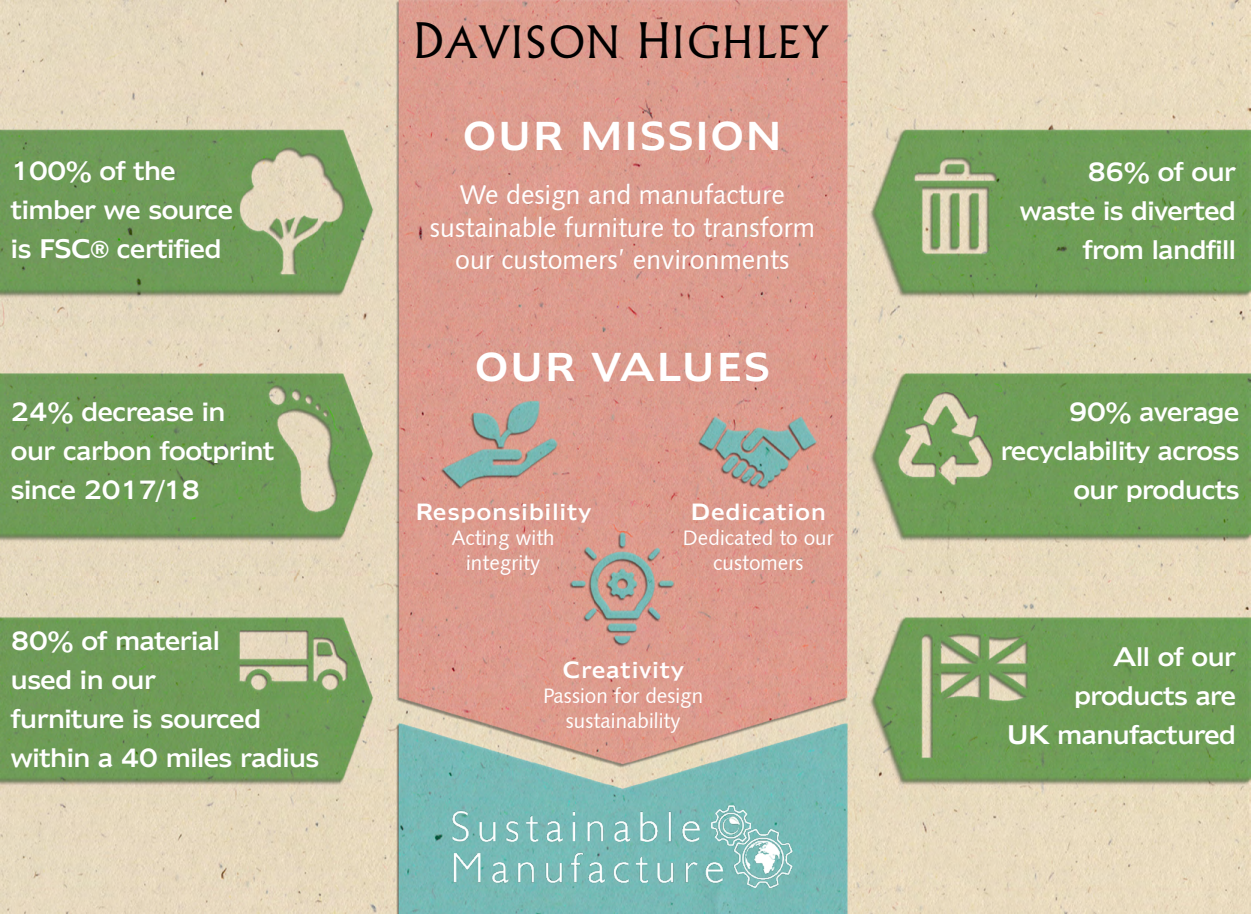
<style>
.page{position:relative;width:1251px;height:914px;background:#fff}
.page>*{position:absolute;margin:0;border:0;box-sizing:border-box;transform-origin:0 0}
.t1{font:300 43.05px "Flareserif 821 BT";letter-spacing:.05em;color:#000}
.t2{font:36px "Humanist 970 BT Roman C";color:#fff}
.t3{font:27px/32.4px "Humanist 531 BT Roman A";color:#fff;text-align:center}
.t4{font:24px/39px "Humanist 970 BT Roman C";letter-spacing:-.075em;color:#fff}
.t5{font:21px/25.2px "Humanist 531 BT Roman A";color:#fff;text-align:center}
.t6{font:21px "Humanist 970 BT Roman C";color:#fff}
.s1{font-size:47.25px}
</style>
<div class="page">
<img style="left:0;top:0;width:1251px;height:913px">
<img style="left:437px;top:798px;width:364px;height:101px">
<h1 class="t1" style="left:414px;top:15px;width:415px"><span class="s1">D</span>AVISON <span class="s1">H</span>I HLEY</h1>
<h1 class="t1" style="left:687px;top:15px;width:35px">G</h1>
<h2 class="t2" style="left:462px;top:112px;width:322px">OUR MISSION</h2>
<p class="t3" style="left:430px;top:178px;width:387px">We design and manufacture sustainable furniture to transform our customers’ environments</p>
<p class="t4" style="left:10px;top:151px;width:225px">100% of the timber we source is FSC® certified</p>
<p class="t4" style="left:1019px;top:152px;width:219px;text-align:right">86% of our waste is diverted from landfill</p>
<p class="t4" style="left:10px;top:392px;width:266px">24% decrease in our carbon footprint since 2017/18</p>
<p class="t4" style="left:10px;top:621px;width:311px">80% of material<br>used in our<br>furniture is sourced within a 40 miles radius</p>
<h2 class="t2" style="left:474px;top:342px;width:298px">OUR VALUES</h2>
<p class="t6" style="left:415px;top:497px;width:178px">Responsibility</p>
<p class="t5" style="left:452px;top:524px;width:104px">Acting with integrity</p>
<p class="t6" style="left:690px;top:497px;width:138px">Dedication</p>
<p class="t5" style="left:683px;top:524px;width:152px">Dedicated to our customers</p>
<p class="t6" style="left:562px;top:655px;width:124px">Creativity</p>
<p class="t5" style="left:543px;top:682px;width:162px">Passion for design sustainability</p>
<p class="t4" style="left:1000px;top:392px;width:241px;text-align:right">90% average recyclability across our products</p>
<p class="t4" style="left:1006px;top:636px;width:232px;text-align:right">All of our products are<br>UK manufactured</p>
</div>
